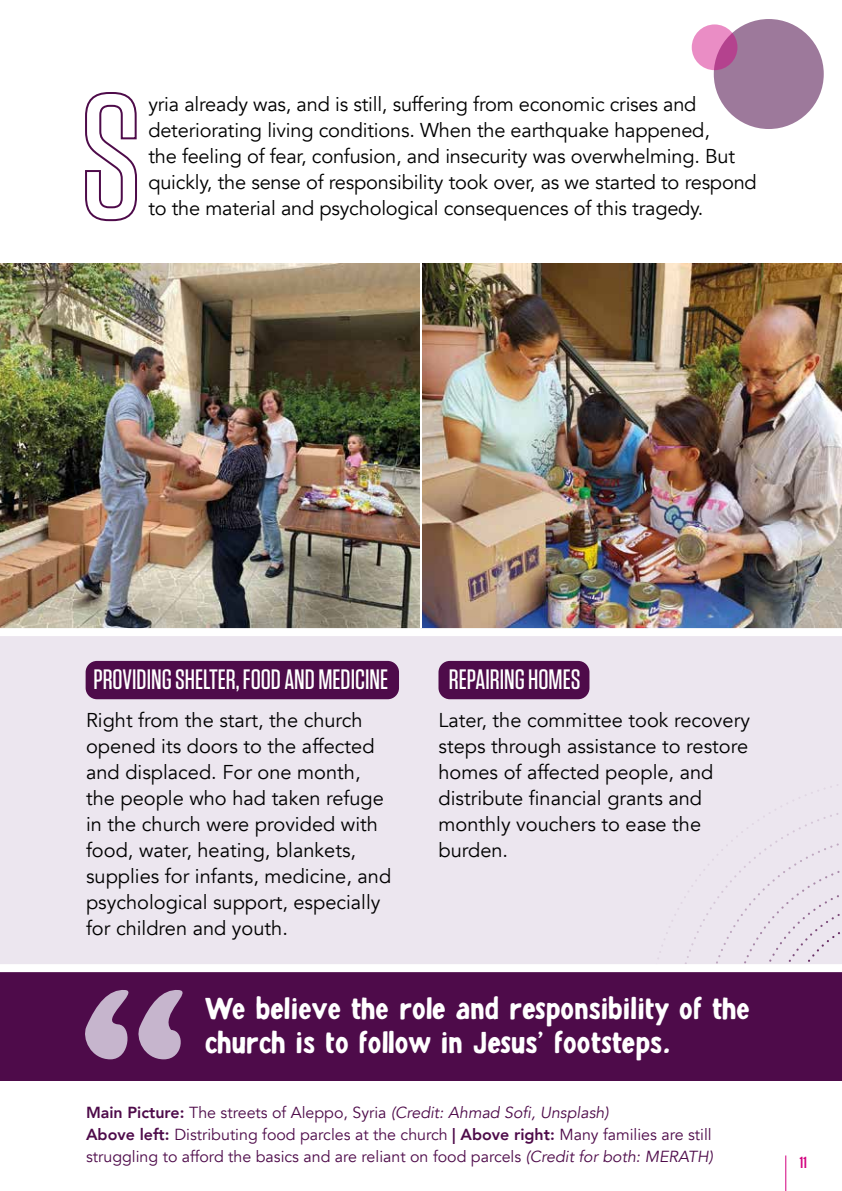
<style>
.page{position:relative;width:842px;height:1191px;background:#fff}
.page>*{position:absolute;margin:0;border:0;box-sizing:border-box;transform-origin:0 0}
.t1{font:30px/34px "Puggu";color:#fff}
.t2{font:500 28px "Tungsten";color:#fff}
.t3{font:20px/26px "Avenir";color:#000}
.t4{font:16px/22px "Avenir";color:#4e0b4a}
.t5{font:600 16px "Tungsten";color:#d2007f}
.s1{font-weight:800}
.s2{font-style:italic}
</style>
<div class="page">
<div style="left:0;top:972px;width:842px;height:108px;background:#4e0b4a"></div>
<hr style="left:785px;top:1155px;width:1px;height:36px;background:#d2007f">
<img style="left:0;top:264px;width:842px;height:364px">
<svg style="left:85px;top:92px;width:52px;height:130px"></svg>
<svg style="left:85px;top:990px;width:98px;height:69px"></svg>
<div style="left:0;top:632px;width:842px;height:335px;background:#ece6ef"></div>
<svg style="left:657px;top:784px;width:183px;height:180px"></svg>
<div style="left:438px;top:661px;width:151px;height:38px;background:#4e0b4a;border-radius:11px"></div>
<div style="left:86px;top:661px;width:313px;height:38px;background:#4e0b4a;border-radius:11px"></div>
<hr style="left:420px;top:253px;width:2px;height:375px;background:#fff">
<div style="left:714px;top:19px;width:110px;height:110px;background:#9d799b;border-radius:50%"></div>
<svg style="left:692px;top:24px;width:45px;height:46px;background:#d977b4"></svg>
<div style="left:0;top:628px;width:842px;height:8px;background:#fff"></div>
<div style="left:0;top:964px;width:842px;height:8px;background:#fff"></div>
<p class="t3" style="left:148px;top:91px;width:610px">yria already was, and is still, suffering from economic crises and deteriorating living conditions. When the earthquake happened,<br>the feeling of fear, confusion, and insecurity was overwhelming. But quickly, the sense of responsibility took over, as we started to respond to the material and psychological consequences of this tragedy.</p>
<h2 class="t2" style="left:93px;top:664px;width:296px">PROVIDING SHELTER, FOOD AND MEDICINE</h2>
<h2 class="t2" style="left:449px;top:664px;width:133px">REPAIRING HOMES</h2>
<p class="t3" style="left:86px;top:707px;width:307px">Right from the start, the church opened its doors to the affected and displaced. For one month, the people who had taken refuge in the church were provided with food, water, heating, blankets, supplies for infants, medicine, and psychological support, especially for children and youth.</p>
<p class="t3" style="left:438px;top:707px;width:313px">Later, the committee took recovery steps through assistance to restore homes of affected people, and distribute financial grants and monthly vouchers to ease the burden.</p>
<h1 class="t1" style="left:205px;top:992px;width:546px">We believe the role and responsibility of the church is to follow in Jesus’ footsteps.</h1>
<p class="t4" style="left:86px;top:1101px;width:628px"><span class="s1">Main Picture:</span> The streets of Aleppo, Syria <span class="s2">(Credit: Ahmad Sofi, Unsplash)<br></span><span class="s1">Above left:</span> Distributing food parcles at the church <span class="s1">| Above right:</span> Many families are still struggling to afford the basics and are reliant on food parcels <span class="s2">(Credit for both: MERATH)</span></p>
<p class="t5" style="left:800px;top:1154px;width:8px">11</p>
</div>
